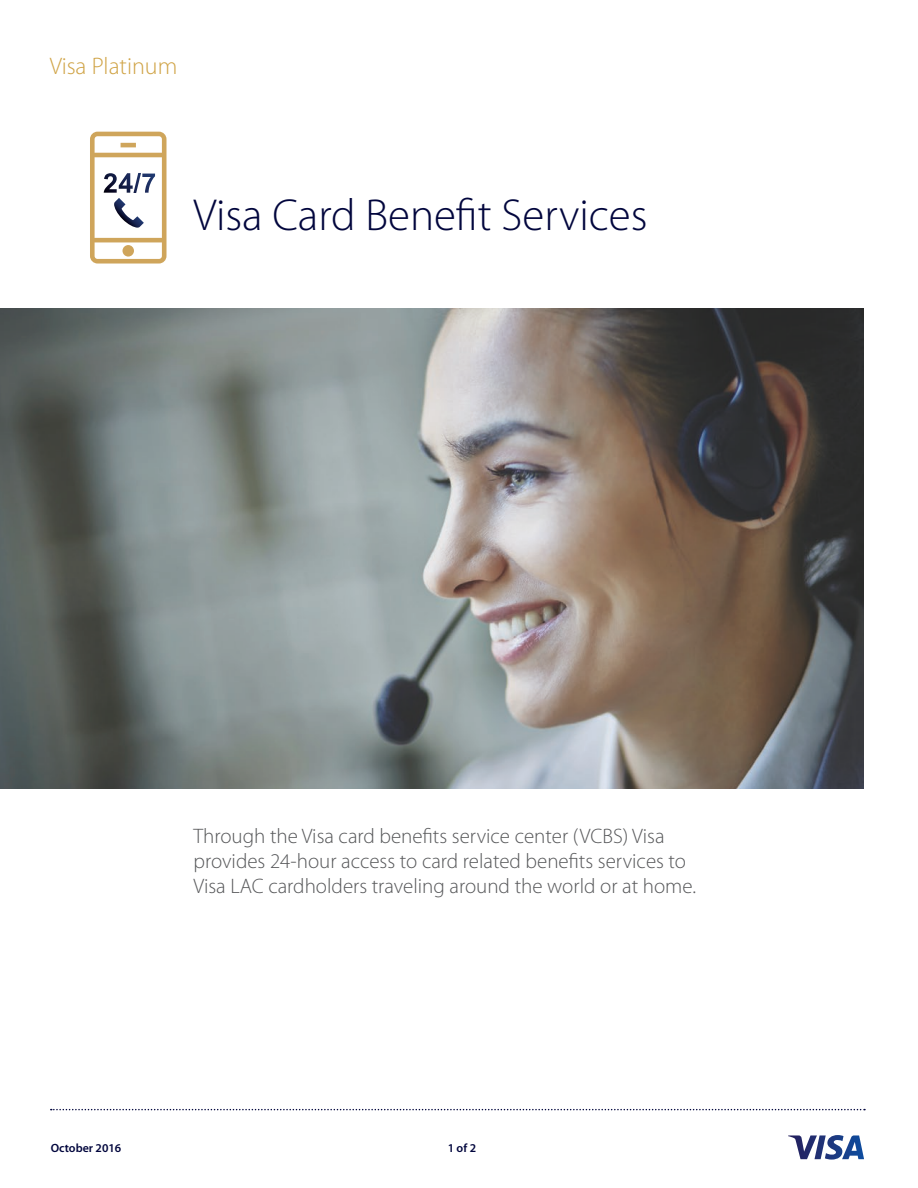
<style>
.page{position:relative;width:918px;height:1188px;background:#fff}
.page>*{position:absolute;margin:0;border:0;box-sizing:border-box;transform-origin:0 0}
.t1{font:300 45px "Myriad Pro";color:#02063d}
.t2{font:300 24px "Myriad Pro";color:#d0a447}
.t3{font:300 21px/24.8px "Myriad Pro";color:#57585a}
.t4{font:600 12px "Myriad Pro";color:#02063d}
</style>
<div class="page">
<svg style="left:51px;top:1109px;width:814px;height:1px"></svg>
<svg style="left:788px;top:1135px;width:76px;height:25px"></svg>
<img style="left:0;top:309px;width:864px;height:479px">
<svg style="left:90px;top:132px;width:76px;height:132px"></svg>
<p class="t2" style="left:50px;top:53px;width:129px">Visa Platinum</p>
<h1 class="t1" style="left:194px;top:190px;width:456px">Visa Card Benefit Services</h1>
<p class="t3" style="left:194px;top:824px;width:504px">Through the Visa card benefits service center (VCBS) Visa provides 24-hour access to card related benefits services to<br>Visa LAC cardholders traveling around the world or at home.</p>
<p class="t4" style="left:51px;top:1141px;width:72px">October 2016</p>
<p class="t4" style="left:448px;top:1141px;width:30px">1 of 2</p>
</div>
